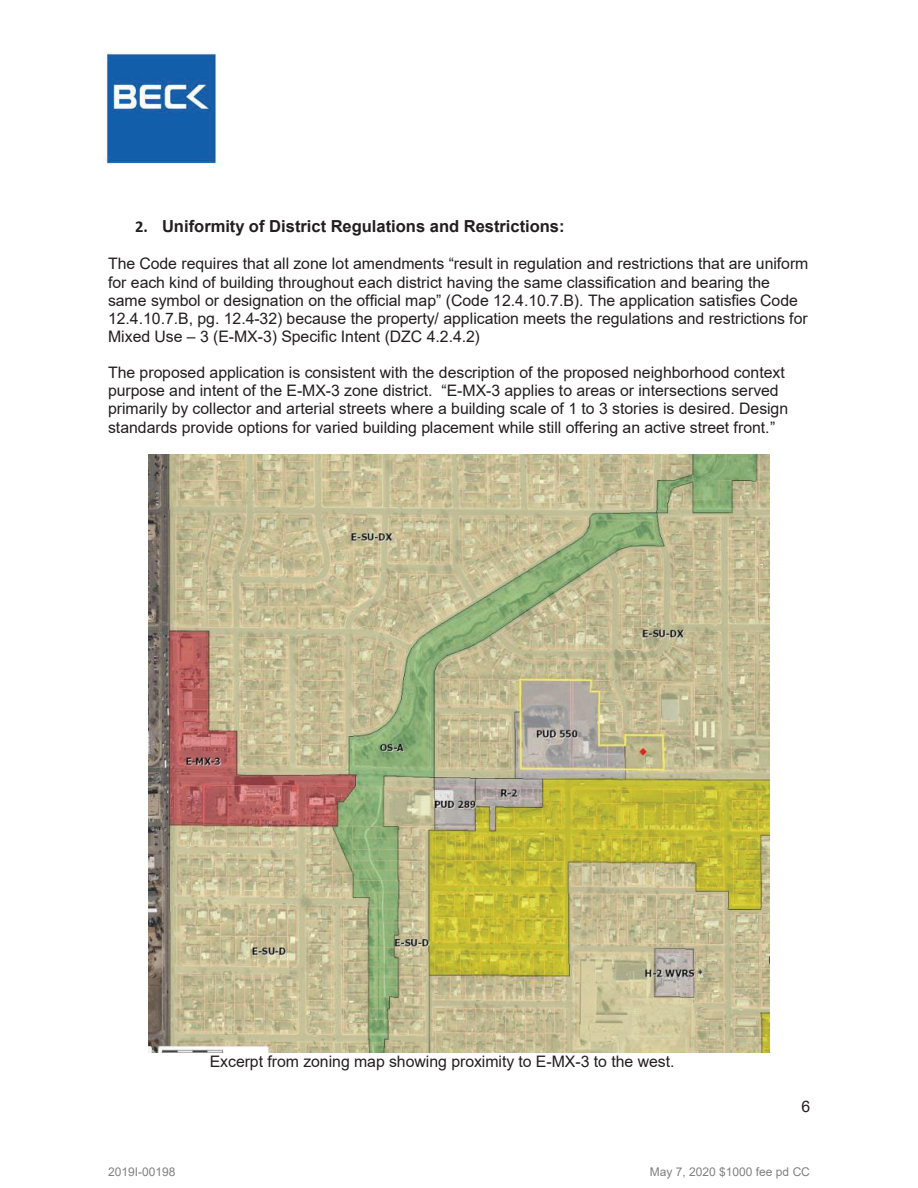
<style>
.page{position:relative;width:918px;height:1188px;background:#fff}
.page>*{position:absolute;margin:0;border:0;box-sizing:border-box;transform-origin:0 0}
.t1{font:700 16.5px "Arial";color:#231f20}
.t2{font:15.9px/18.1px "Arial";color:#231f20}
.t3{font:12px "Arial";color:#808080}
.s1{font-family:"Calibri"}
</style>
<div class="page">
<img style="left:105px;top:52px;width:111px;height:113px">
<img style="left:148px;top:454px;width:621px;height:598px">
<p class="t1" style="left:135px;top:217px;width:431px"><span class="s1">2.</span> Uniformity of District Regulations and Restrictions:</p>
<p class="t2" style="left:108px;top:255px;width:702px">The Code requires that all zone lot amendments “result in regulation and restrictions that are uniform for each kind of building throughout each district having the same classification and bearing the same symbol or designation on the official map” (Code 12.4.10.7.B). The application satisfies Code 12.4.10.7.B, pg. 12.4-32) because the property/ application meets the regulations and restrictions for Mixed Use – 3 (E-MX-3) Specific Intent (DZC 4.2.4.2)</p>
<p class="t2" style="left:108px;top:364px;width:682px">The proposed application is consistent with the description of the proposed neighborhood context purpose and intent of the E-MX-3 zone district. “E-MX-3 applies to areas or intersections served primarily by collector and arterial streets where a building scale of 1 to 3 stories is desired. Design standards provide options for varied building placement while still offering an active street front.”</p>
<p class="t2" style="left:210px;top:1053px;width:466px">Excerpt from zoning map showing proximity to E-MX-3 to the west.</p>
<p class="t2" style="left:801px;top:1098px;width:10px">6</p>
<p class="t3" style="left:108px;top:1164px;width:69px">2019I-00198</p>
<p class="t3" style="left:650px;top:1164px;width:162px">May 7, 2020 $1000 fee pd CC</p>
</div>
